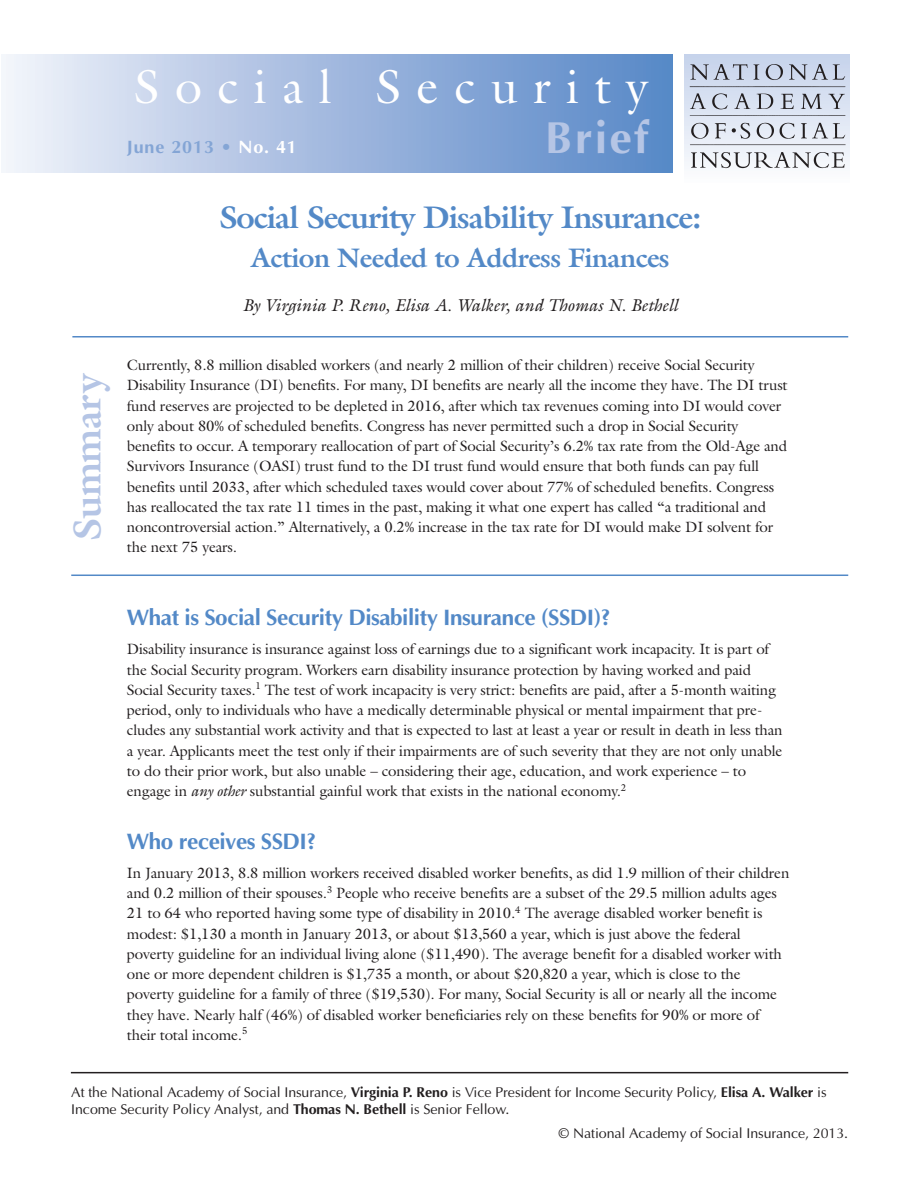
<style>
.page{position:relative;width:918px;height:1188px;background:#fff}
.page>*{position:absolute;margin:0;border:0;box-sizing:border-box;transform-origin:0 0}
.t1{font:48px "Galliard";letter-spacing:.325em;color:#fff}
.t2{font:700 45px "Optima";letter-spacing:.05em;color:#b5c5e5}
.t3{font:700 39px "Galliard";letter-spacing:-.015em;color:#b5c5e5}
.t4{font:700 31.5px "Galliard";letter-spacing:-.03em;color:#5389c7}
.t5{font:700 27px "Galliard";letter-spacing:-.02em;color:#5389c7}
.t6{font:700 22.5px "Optima";letter-spacing:-.02em;color:#5389c7}
.t7{font:700 18px "Optima";letter-spacing:.05em;color:#84a5d5}
.t8{font:italic 17.25px "Galliard";color:#231f20}
.t9{font:15px/20.2px "Galliard";letter-spacing:-.01em;color:#231f20}
.t10{font:14.25px/16.5px "Optima";letter-spacing:-.005em;color:#231f20}
.s1{color:#fff}
.s2{font-style:italic}
.s3{font-weight:700}
</style>
<div class="page">
<div style="left:685px;top:55px;width:165px;height:128px;background:linear-gradient(to right,#fbfcfd,#fbfcfd)"></div>
<img style="left:684px;top:57px;width:166px;height:116px">
<div style="left:1px;top:54px;width:672px;height:119px;background:linear-gradient(to right,#f0f1f9,#5484c6)"></div>
<hr style="left:71px;top:1072px;width:777px;height:1px;background:#231f20">
<hr style="left:72px;top:336px;width:776px;height:2px;background:#5389c7">
<hr style="left:71px;top:575px;width:777px;height:1px;background:#5389c7">
<h1 class="t1" style="left:135px;top:59px;width:515px">Social Security</h1>
<h2 class="t2" style="left:545px;top:111px;width:105px">Brief</h2>
<p class="t7" style="left:127px;top:136px;width:172px">June 2013 • <span class="s1">No. 41</span></p>
<h3 class="t4" style="left:219px;top:199px;width:484px">Social Security Disability Insurance:</h3>
<h3 class="t5" style="left:251px;top:242px;width:420px">Action Needed to Address Finances</h3>
<p class="t8" style="left:243px;top:295px;width:437px">By Virginia P. Reno, Elisa A. Walker, and Thomas N. Bethell</p>
<h3 class="t3" style="left:64px;top:541px;width:169px;rotate:-90deg">Summary</h3>
<p class="t9" style="left:127px;top:355px;width:662px">Currently, 8.8 million disabled workers (and nearly 2 million of their children) receive Social Security Disability Insurance (DI) benefits. For many, DI benefits are nearly all the income they have. The DI trust fund reserves are projected to be depleted in 2016, after which tax revenues coming into DI would cover only about 80% of scheduled benefits. Congress has never permitted such a drop in Social Security benefits to occur. A temporary reallocation of part of Social Security’s 6.2% tax rate from the Old-Age and Survivors Insurance (OASI) trust fund to the DI trust fund would ensure that both funds can pay full benefits until 2033, after which scheduled taxes would cover about 77% of scheduled benefits. Congress has reallocated the tax rate 11 times in the past, making it what one expert has called “a traditional and noncontroversial action.” Alternatively, a 0.2% increase in the tax rate for DI would make DI solvent for the next 75 years.</p>
<h3 class="t6" style="left:127px;top:604px;width:485px">What is Social Security Disability Insurance (SSDI)?</h3>
<p class="t9" style="left:127px;top:639px;width:657px">Disability insurance is insurance against loss of earnings due to a significant work incapacity. It is part of the Social Security program. Workers earn disability insurance protection by having worked and paid Social Security taxes.<sup>1</sup> The test of work incapacity is very strict: benefits are paid, after a 5-month waiting period, only to individuals who have a medically determinable physical or mental impairment that pre&shy;cludes any substantial work activity and that is expected to last at least a year or result in death in less than a year. Applicants meet the test only if their impairments are of such severity that they are not only unable to do their prior work, but also unable – considering their age, education, and work experience – to engage in <span class="s2">any other</span> substantial gainful work that exists in the national economy.<sup>2</sup></p>
<h3 class="t6" style="left:127px;top:828px;width:191px">Who receives SSDI?</h3>
<p class="t9" style="left:127px;top:863px;width:664px">In January 2013, 8.8 million workers received disabled worker benefits, as did 1.9 million of their children and 0.2 million of their spouses.<sup>3</sup> People who receive benefits are a subset of the 29.5 million adults ages 21 to 64 who reported having some type of disability in 2010.<sup>4</sup> The average disabled worker benefit is modest: $1,130 a month in January 2013, or about $13,560 a year, which is just above the federal poverty guideline for an individual living alone ($11,490). The average benefit for a disabled worker with one or more dependent children is $1,735 a month, or about $20,820 a year, which is close to the poverty guideline for a family of three ($19,530). For many, Social Security is all or nearly all the income they have. Nearly half (46%) of disabled worker beneficiaries rely on these benefits for 90% or more of their total income.<sup>5</sup></p>
<p class="t10" style="left:71px;top:1084px;width:757px">At the National Academy of Social Insurance, <span class="s3">Virginia P. Reno</span> is Vice President for Income Security Policy, <span class="s3">Elisa A. Walker</span> is<br>Income Security Policy Analyst, and <span class="s3">Thomas N. Bethell</span> is Senior Fellow.</p>
<p class="t10" style="left:559px;top:1125px;width:291px">© National Academy of Social Insurance, 2013.</p>
</div>
